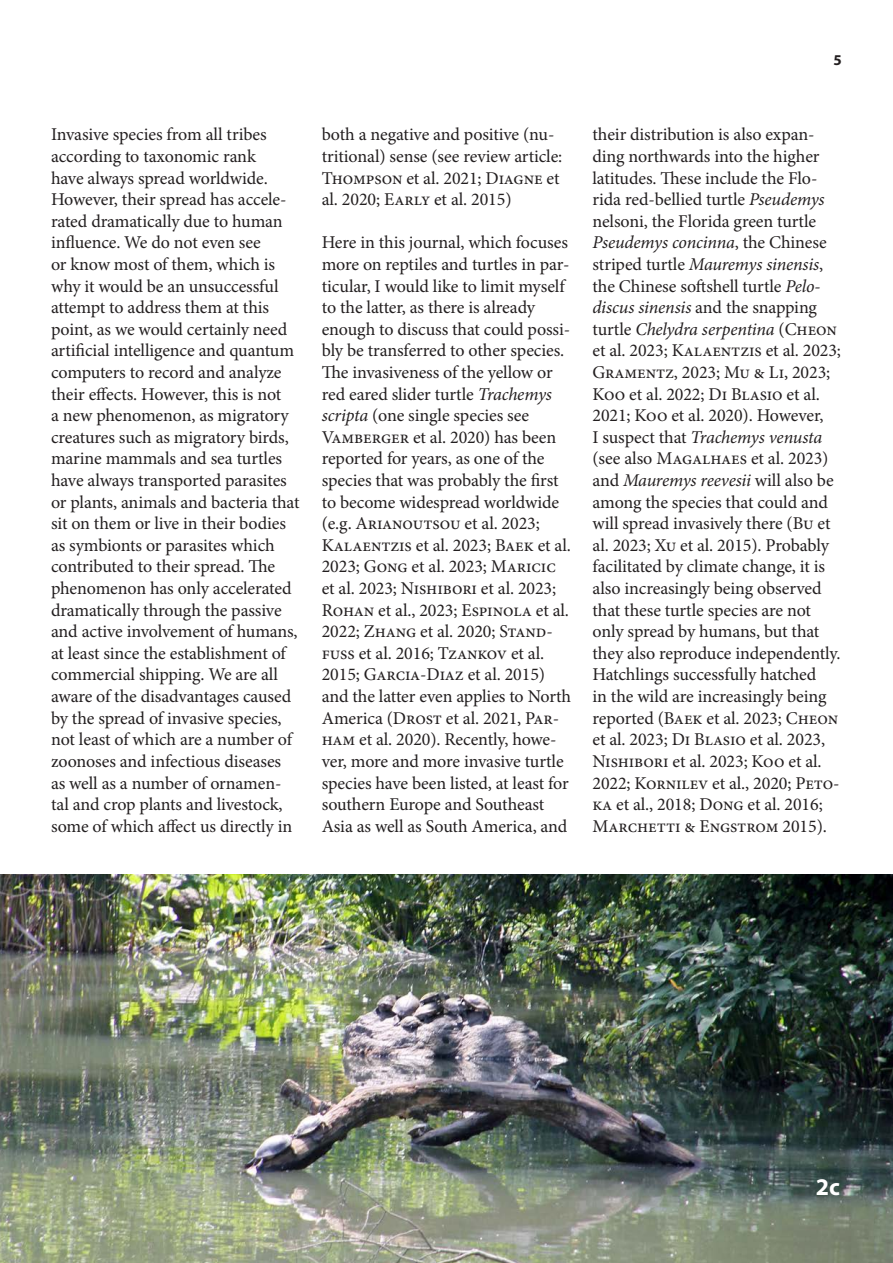
<style>
.page{position:relative;width:893px;height:1263px;background:#fff}
.page>*{position:absolute;margin:0;border:0;box-sizing:border-box;transform-origin:0 0}
.t1{font:700 24px "Myriad Pro";color:#fff}
.t2{font:18px/21.6px "Minion Pro";letter-spacing:-.005em;color:#231f20}
.t3{font:700 15px "Myriad Pro";color:#231f20}
.s1{font-style:italic}
</style>
<div class="page">
<img style="left:0;top:875px;width:893px;height:388px">
<p class="t3" style="left:834px;top:50px;width:10px">5</p>
<p class="t2" style="left:51px;top:124px;width:250px">Invasive species from all tribes according to taxonomic rank<br>have always spread worldwide.<br>However, their spread has accele&shy;rated dramatically due to human influence. We do not even see<br>or know most of them, which is why it would be an unsuccessful attempt to address them at this point, as we would certainly need artificial intelligence and quantum computers to record and analyze their effects. However, this is not<br>a new phenomenon, as migratory creatures such as migratory birds, marine mammals and sea turtles have always transported parasites or plants, animals and bacteria that sit on them or live in their bodies as symbionts or parasites which contributed to their spread. The phenomenon has only accelerated dramatically through the passive and active involvement of humans, at least since the establishment of commercial shipping. We are all aware of the disadvantages caused by the spread of invasive species, not least of which are a number of zoonoses and infectious diseases as well as a number of ornamen&shy;tal and crop plants and livestock, some of which affect us directly in</p>
<p class="t2" style="left:322px;top:124px;width:242px">both a negative and positive (nu&shy;tritional) sense (see review article:<br>Thompson et al. 2021; Diagne et al. 2020; Early et al. 2015)</p>
<p class="t2" style="left:322px;top:232px;width:251px">Here in this journal, which focuses more on reptiles and turtles in par&shy;ticular, I would like to limit myself to the latter, as there is already enough to discuss that could possi&shy;bly be transferred to other species.<br>The invasiveness of the yellow or red eared slider turtle <span class="s1">Trachemys scripta</span> (one single species see Vamberger et al. 2020) has been reported for years, as one of the species that was probably the first to become widespread worldwide (e.g. Arianoutsou et al. 2023; Kalaentzis et al. 2023; Baek et al.<br>2023; Gong et al. 2023; Maricic et al. 2023; Nishibori et al. 2023; Rohan et al., 2023; Espinola et al.<br>2022; Zhang et al. 2020; Stand&shy;fuss et al. 2016; Tzankov et al.<br>2015; Garcia-Diaz et al. 2015) and the latter even applies to North America (Drost et al. 2021, Par&shy;ham et al. 2020). Recently, howe&shy;ver, more and more invasive turtle species have been listed, at least for southern Europe and Southeast Asia as well as South America, and</p>
<p class="t2" style="left:592px;top:124px;width:250px">their distribution is also expan&shy;ding northwards into the higher latitudes. These include the Flo&shy;rida red-bellied turtle <span class="s1">Pseudemys </span>nelsoni, the Florida green turtle <span class="s1">Pseudemys concinna</span>, the Chinese striped turtle <span class="s1">Mauremys sinensis</span>, the Chinese softshell turtle <span class="s1">Pelo&shy;discus sinensis</span> and the snapping turtle <span class="s1">Chelydra serpentina</span> (Cheon et al. 2023; Kalaentzis et al. 2023; Gramentz, 2023; Mu &amp; Li, 2023; Koo et al. 2022; Di Blasio et al.<br>2021; Koo et al. 2020). However,<br>I suspect that <span class="s1">Trachemys venusta </span>(see also Magalhaes et al. 2023) and <span class="s1">Mauremys reevesii</span> will also be among the species that could and will spread invasively there (Bu et al. 2023; Xu et al. 2015). Probably facilitated by climate change, it is also increasingly being observed that these turtle species are not only spread by humans, but that they also reproduce independently.<br>Hatchlings successfully hatched<br>in the wild are increasingly being reported (Baek et al. 2023; Cheon et al. 2023; Di Blasio et al. 2023, Nishibori et al. 2023; Koo et al.<br>2022; Kornilev et al., 2020; Peto&shy;ka et al., 2018; Dong et al. 2016; Marchetti &amp; Engstrom 2015).</p>
<p class="t1" style="left:816px;top:1171px;width:26px">2c</p>
</div>
